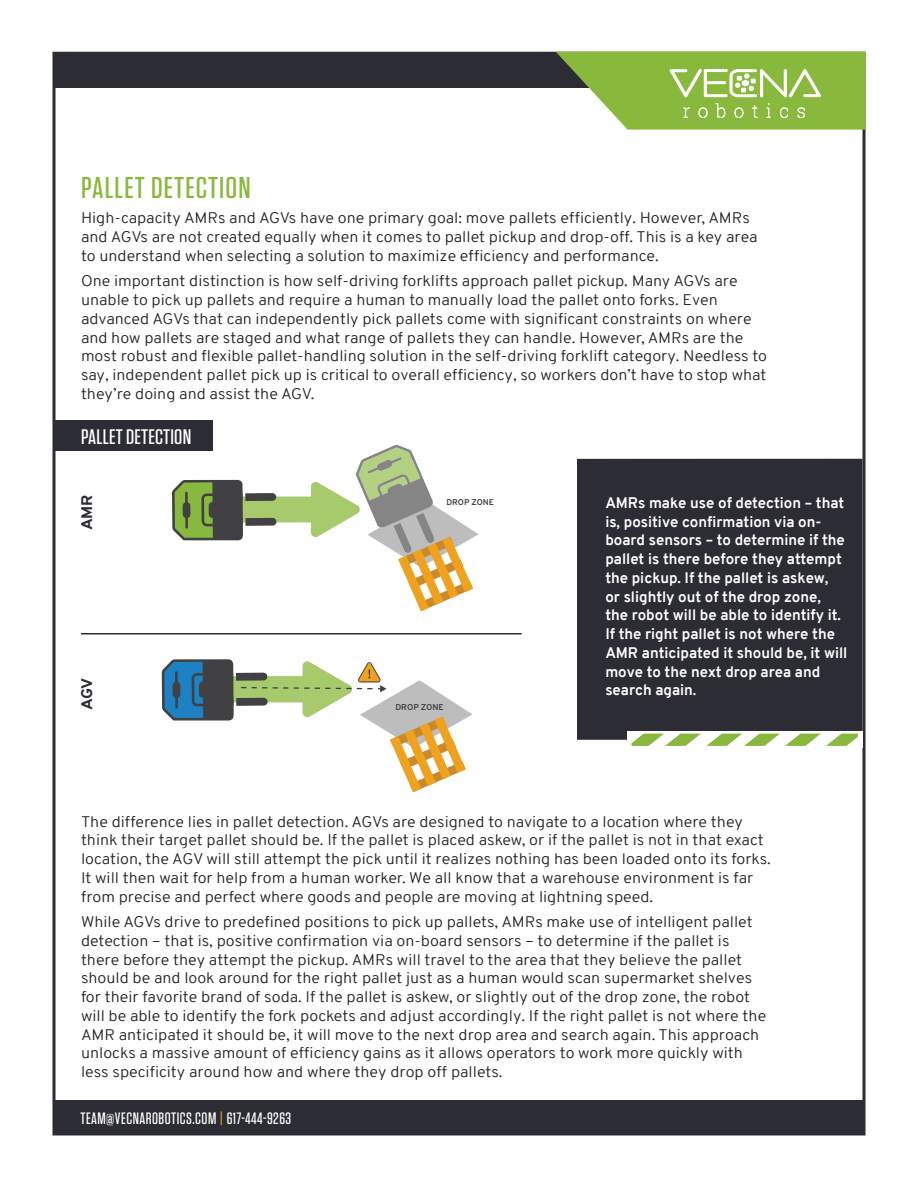
<style>
.page{position:relative;width:918px;height:1188px;background:#fff}
.page>*{position:absolute;margin:0;border:0;box-sizing:border-box;transform-origin:0 0}
.t1{font:500 30px "Tungsten";letter-spacing:.035em;color:#89b93c;scale:1.08 1}
.t2{font:500 21px "Tungsten";letter-spacing:.01em;color:#fff;scale:1.08 1}
.t3{font:500 16.5px "Tungsten";letter-spacing:.03em;color:#fff}
.t4{font:300 15px/18.8px "Overpass";color:#231f20;scale:1.08 1}
.t5{font:700 15px/18.8px "Overpass";color:#fff}
.t6{font:800 15px "Overpass";letter-spacing:-.015em;color:#2c2c35;scale:1.08 1}
.t7{font:700 8.55px "Overpass";color:#414042}
.t8{font:700 8.4px "Overpass";color:#414042}
.s1{color:#eea21f}
</style>
<div class="page">
<svg style="left:172px;top:445px;width:307px;height:166px"></svg>
<div style="left:576px;top:457px;width:288px;height:284px;background:#2c2c35"></div>
<div style="left:574px;top:456px;width:292px;height:287px;border:3px solid #fff"></div>
<div style="left:54px;top:1100px;width:810px;height:34px;background:#2c2c35"></div>
<div style="left:54px;top:54px;width:810px;height:34px;background:#2c2c35"></div>
<svg style="left:556px;top:52px;width:310px;height:78px"></svg>
<svg style="left:162px;top:659px;width:310px;height:133px"></svg>
<svg style="left:627px;top:731px;width:235px;height:12px"></svg>
<svg style="left:631px;top:734px;width:227px;height:12px"></svg>
<div style="left:55px;top:420px;width:158px;height:30px;background:#2c2c35"></div>
<hr style="left:81px;top:633px;width:441px;height:1px;background:#2c2c35">
<p class="t1" style="left:81px;top:172px;width:159px">PALLET DETECTION</p>
<p class="t4" style="left:81px;top:209px;width:628px">High-capacity AMRs and AGVs have one primary goal: move pallets efficiently. However, AMRs and AGVs are not created equally when it comes to pallet pickup and drop-off. This is a key area to understand when selecting a solution to maximize efficiency and performance.</p>
<p class="t4" style="left:81px;top:272px;width:637px">One important distinction is how self-driving forklifts approach pallet pickup. Many AGVs are unable to pick up pallets and require a human to manually load the pallet onto forks. Even advanced AGVs that can independently pick pallets come with significant constraints on where and how pallets are staged and what range of pallets they can handle. However, AMRs are the most robust and flexible pallet-handling solution in the self-driving forklift category. Needless to say, independent pallet pick up is critical to overall efficiency, so workers don’t have to stop what they’re doing and assist the AGV.</p>
<p class="t2" style="left:81px;top:425px;width:104px">PALLET DETECTION</p>
<p class="t6" style="left:76px;top:530px;width:35px;rotate:-90deg">AMR</p>
<p class="t6" style="left:76px;top:710px;width:32px;rotate:-90deg">AGV</p>
<p class="t8" style="left:446px;top:496px;width:49px">DROP ZONE</p>
<p class="t5" style="left:605px;top:493px;width:244px">AMRs make use of detection – that is, positive confirmation via on&shy;board sensors – to determine if the pallet is there before they attempt the pickup. If the pallet is askew,<br>or slightly out of the drop zone, the robot will be able to identify it.<br>If the right pallet is not where the<br>AMR anticipated it should be, it will move to the next drop area and search again.</p>
<p class="t7" style="left:395px;top:701px;width:50px">DROP ZONE</p>
<p class="t4" style="left:81px;top:812px;width:640px">The difference lies in pallet detection. AGVs are designed to navigate to a location where they think their target pallet should be. If the pallet is placed askew, or if the pallet is not in that exact location, the AGV will still attempt the pick until it realizes nothing has been loaded onto its forks.<br>It will then wait for help from a human worker. We all know that a warehouse environment is far from precise and perfect where goods and people are moving at lightning speed.</p>
<p class="t4" style="left:81px;top:913px;width:636px">While AGVs drive to predefined positions to pick up pallets, AMRs make use of intelligent pallet detection – that is, positive confirmation via on-board sensors – to determine if the pallet is there before they attempt the pickup. AMRs will travel to the area that they believe the pallet should be and look around for the right pallet just as a human would scan supermarket shelves for their favorite brand of soda. If the pallet is askew, or slightly out of the drop zone, the robot will be able to identify the fork pockets and adjust accordingly. If the right pallet is not where the AMR anticipated it should be, it will move to the next drop area and search again. This approach unlocks a massive amount of efficiency gains as it allows operators to work more quickly with less specificity around how and where they drop off pallets.</p>
<p class="t3" style="left:80px;top:1110px;width:212px">TEAM@VECNAROBOTICS.COM <span class="s1">|</span> 617-444-9263</p>
</div>
